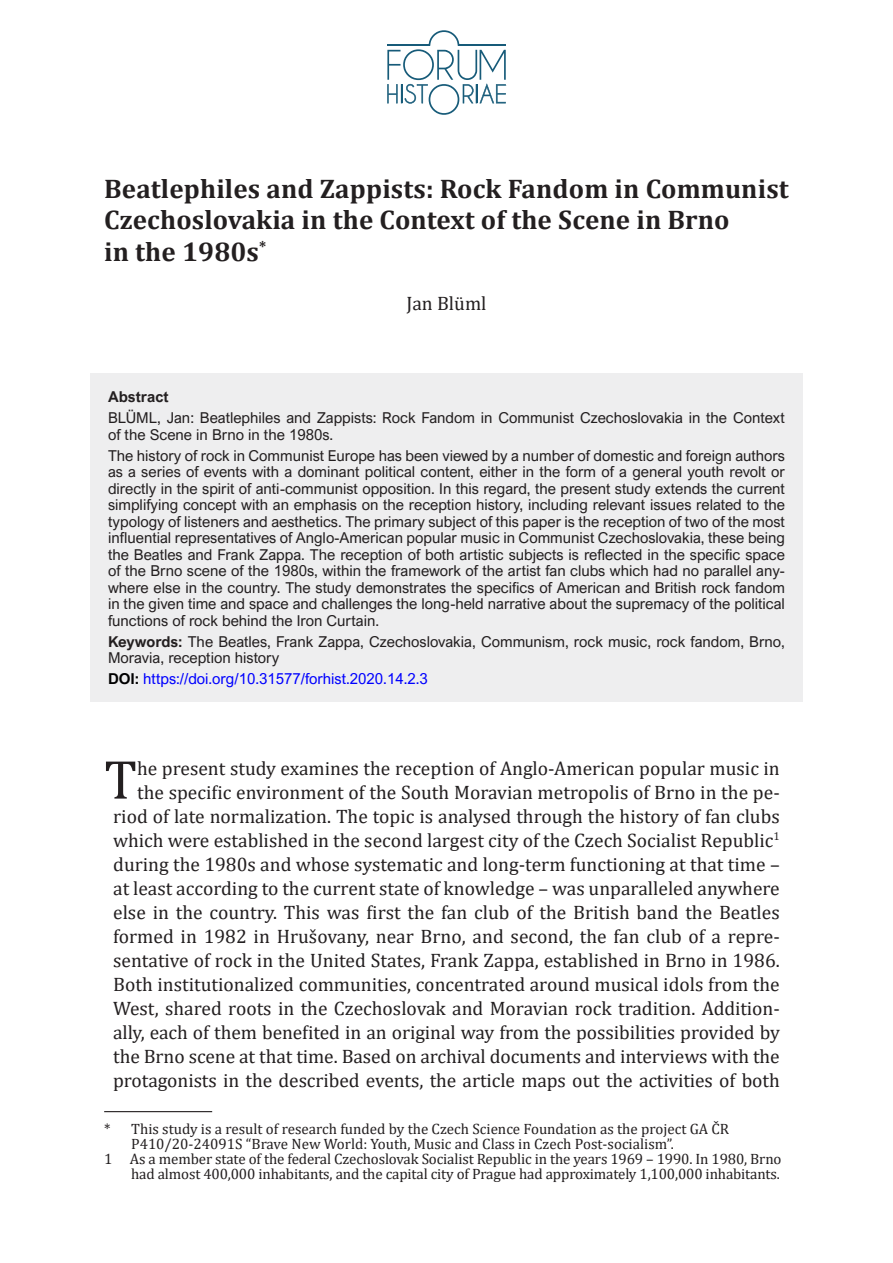
<style>
.page{position:relative;width:893px;height:1263px;background:#fff}
.page>*{position:absolute;margin:0;border:0;box-sizing:border-box;transform-origin:0 0}
.Prvy_odsek{font:55.5px "Cambria";color:#231f20}
.Nadpis_Hlavny{font:700 27px/31.5px "Cambria";letter-spacing:.005em;color:#231f20}
.Prvy_odsek-2{font:19.5px/24px "Cambria";color:#231f20;text-align:right}
.Autor{font:19.5px "Cambria";color:#231f20}
.abstract{font:15px/16.5px "Arial Nova";color:#231f20}
.Text_poznámky_pod_či{font:15px/15px "Cambria";letter-spacing:-.01em;color:#231f20}
.abstract-2{font:15px "Arial Nova";color:#00f}
.abstract-3{font:700 15px "Arial Nova";color:#231f20}
.s1{font-weight:700}
.s2{font-weight:700;color:#000}
</style>
<div class="page">
<hr style="left:104px;top:1111px;width:108px;height:1px;background:#231f20">
<div style="left:90px;top:373px;width:713px;height:329px;background:#eeeeef"></div>
<svg style="left:387px;top:30px;width:119px;height:85px"></svg>
<hr style="left:387px;top:44px;width:43px;height:2px;background:#175b79">
<hr style="left:458px;top:44px;width:48px;height:2px;background:#175b79">
<p class="Nadpis_Hlavny" style="left:104px;top:172px;width:686px">Beatlephiles and Zappists: Rock Fandom in Communist<br>Czechoslovakia in the Context of the Scene in Brno</p>
<p class="Nadpis_Hlavny" style="left:104px;top:235px;width:164px">in the 1980s<sup>*</sup></p>
<p class="Autor" style="left:406px;top:291px;width:82px">Jan Blüml</p>
<p class="abstract-3" style="left:108px;top:388px;width:62px">Abstract</p>
<p class="abstract" style="left:108px;top:409px;width:678px">BLÜML, Jan: Beatlephiles and Zappists: Rock Fandom in Communist Czechoslovakia in the Context of the Scene in Brno in the 1980s.</p>
<p class="abstract" style="left:108px;top:447px;width:678px;text-align:justify">The history of rock in Communist Europe has been viewed by a number of domestic and foreign authors as a series of events with a dominant political content, either in the form of a general youth revolt or directly in the spirit of anti-communist opposition. In this regard, the present study extends the current simplifying concept with an emphasis on the reception history, including relevant issues related to the typology of listeners and aesthetics. The primary subject of this paper is the reception of two of the most influential representatives of Anglo-American popular music in Communist Czechoslovakia, these being the Beatles and Frank Zappa. The reception of both artistic subjects is reflected in the specific space of the Brno scene of the 1980s, within the framework of the artist fan clubs which had no parallel any&shy;where else in the country. The study demonstrates the specifics of American and British rock fandom in the given time and space and challenges the long-held narrative about the supremacy of the political functions of rock behind the Iron Curtain.</p>
<p class="abstract" style="left:108px;top:633px;width:678px"><span class="s1">Keywords:</span> The Beatles, Frank Zappa, Czechoslovakia, Communism, rock music, rock fandom, Brno,<br>Moravia, reception history</p>
<p class="abstract-2" style="left:108px;top:670px;width:321px"><span class="s2">DOI:</span> https://doi.org/10.31577/forhist.2020.14.2.3</p>
<p class="Prvy_odsek-2" style="left:113px;top:756px;width:668px">he present study examines the reception of Anglo-American popular music in the specific environment of the South Moravian metropolis of Brno in the pe&shy;riod of late normalization. The topic is analysed through the history of fan clubs which were established in the second largest city of the Czech Socialist Republic<sup>1 </sup>during the 1980s and whose systematic and long-term functioning at that time – at least according to the current state of knowledge – was unparalleled anywhere else in the country. This was first the fan club of the British band the Beatles formed in 1982 in Hrušovany, near Brno, and second, the fan club of a repre&shy;sentative of rock in the United States, Frank Zappa, established in Brno in 1986.<br>Both institutionalized communities, concentrated around musical idols from the West, shared roots in the Czechoslovak and Moravian rock tradition. Addition&shy;ally, each of them benefited in an original way from the possibilities provided by the Brno scene at that time. Based on archival documents and interviews with the protagonists in the described events, the article maps out the activities of both</p>
<p class="Text_poznámky_pod_či" style="left:131px;top:1121px;width:600px;text-indent:-27px">* This study is a result of research funded by the Czech Science Foundation as the project GA ČR<br>P410/20-24091S “Brave New World: Youth, Music and Class in Czech Post-socialism”.</p>
<p class="Text_poznámky_pod_či" style="left:104px;top:1151px;width:679px;text-align:right">1 As a member state of the federal Czechoslovak Socialist Republic in the years 1969 – 1990. In 1980, Brno had almost 400,000 inhabitants, and the capital city of Prague had approximately 1,100,000 inhabitants.</p>
<p class="Prvy_odsek" style="left:104px;top:747px;width:34px">T</p>
</div>
